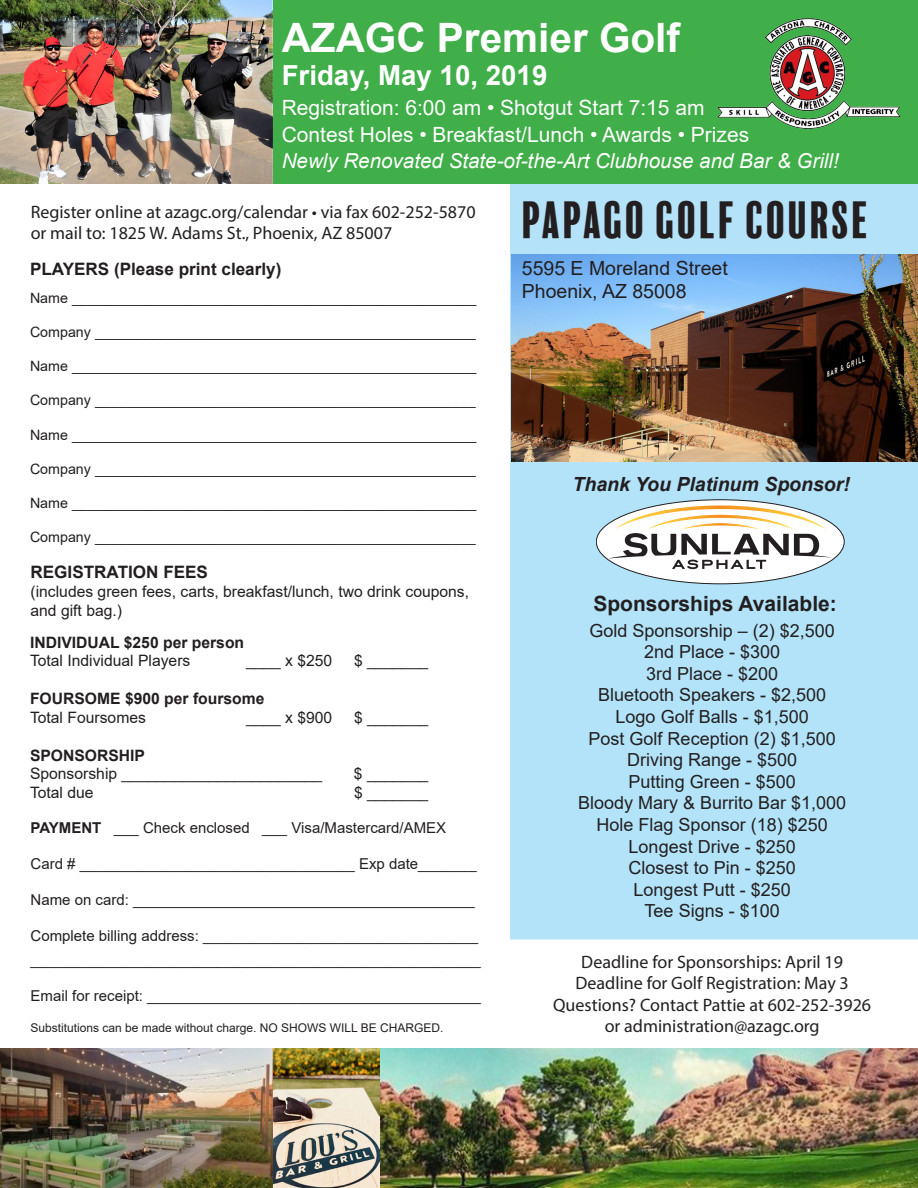
<style>
.page{position:relative;width:918px;height:1188px;background:#fff}
.page>*{position:absolute;margin:0;border:0;box-sizing:border-box;transform-origin:0 0}
.t1{font:48px "Balboa Plus Fill";color:#231f20}
.t2{font:700 40.5px "Arial";color:#fff}
.t3{font:700 27.75px "Arial";color:#fff}
.t4{font:21px "Arial";color:#fff}
.t5{font:700 21px "Arial";color:#231f20}
.t6{font:italic 20.55px "Arial";color:#fff}
.t7{font:19.5px "Arial";color:#231f20}
.t8{font:italic 700 19.5px "Arial";color:#231f20}
.t9{font:18px "Arial";color:#231f20}
.t10{font:18px "Myriad Pro";color:#231f20}
.t11{font:700 17.1px "Arial";color:#231f20}
.t12{font:15.75px/18.9px "Arial";color:#231f20}
.t13{font:700 15.75px "Arial";color:#231f20}
.t14{font:15px "Arial";color:#231f20}
.t15{font:14.25px "Arial";color:#231f20}
.t16{font:12px "Arial";color:#231f20}
.s1{font-weight:700}
</style>
<div class="page">
<div style="left:510px;top:461px;width:408px;height:479px;background:#b3e3f9"></div>
<div style="left:510px;top:183px;width:408px;height:278px;background:#b4e2f9"></div>
<img style="left:280px;top:1048px;width:638px;height:140px">
<div style="left:1px;top:0;width:917px;height:183px;background:#40ae49"></div>
<img style="left:0;top:0;width:273px;height:183px">
<div style="left:597px;top:500px;width:247px;height:84px;background:#fff;border-radius:50%"></div>
<img style="left:615px;top:505px;width:211px;height:25px">
<img style="left:647px;top:515px;width:146px;height:15px">
<img style="left:681px;top:523px;width:79px;height:7px">
<svg style="left:608px;top:533px;width:225px;height:36px"></svg>
<img style="left:511px;top:254px;width:407px;height:207px">
<img style="left:717px;top:18px;width:184px;height:111px">
<img style="left:0;top:1048px;width:280px;height:140px">
<img style="left:273px;top:1049px;width:106px;height:139px">
<p class="t2" style="left:282px;top:9px;width:400px">AZAGC Premier Golf</p>
<p class="t3" style="left:282px;top:56px;width:267px">Friday, May 10, 2019</p>
<p class="t4" style="left:282px;top:93px;width:424px">Registration: 6:00 am • Shotgut Start 7:15 am</p>
<p class="t4" style="left:282px;top:120px;width:469px">Contest Holes • Breakfast/Lunch • Awards • Prizes</p>
<p class="t6" style="left:282px;top:148px;width:559px">Newly Renovated State-of-the-Art Clubhouse and Bar &amp; Grill!</p>
<p class="t10" style="left:31px;top:200px;width:447px">Register online at azagc.org/calendar • via fax 602-252-5870</p>
<p class="t10" style="left:31px;top:222px;width:363px">or mail to: 1825 W. Adams St., Phoenix, AZ 85007</p>
<p class="t11" style="left:30px;top:257px;width:253px">PLAYERS (Please print clearly)</p>
<p class="t15" style="left:30px;top:288px;width:448px">Name ___________________________________________________</p>
<p class="t15" style="left:30px;top:322px;width:447px">Company ________________________________________________</p>
<p class="t15" style="left:30px;top:356px;width:448px">Name ___________________________________________________</p>
<p class="t15" style="left:30px;top:391px;width:447px">Company ________________________________________________</p>
<p class="t15" style="left:30px;top:425px;width:448px">Name ___________________________________________________</p>
<p class="t15" style="left:30px;top:459px;width:447px">Company ________________________________________________</p>
<p class="t15" style="left:30px;top:493px;width:448px">Name ___________________________________________________</p>
<p class="t15" style="left:30px;top:528px;width:447px">Company ________________________________________________</p>
<p class="t11" style="left:31px;top:560px;width:179px">REGISTRATION FEES</p>
<p class="t12" style="left:31px;top:582px;width:440px">(includes green fees, carts, breakfast/lunch, two drink coupons, and gift bag.)</p>
<p class="t13" style="left:30px;top:631px;width:216px">INDIVIDUAL $250 per person</p>
<p class="t12" style="left:30px;top:651px;width:162px">Total Individual Players</p>
<p class="t12" style="left:246px;top:651px;width:88px">____ x $250</p>
<p class="t12" style="left:354px;top:651px;width:76px">$ _______</p>
<p class="t13" style="left:30px;top:687px;width:236px">FOURSOME $900 per foursome</p>
<p class="t12" style="left:30px;top:708px;width:117px">Total Foursomes</p>
<p class="t12" style="left:246px;top:708px;width:88px">____ x $900</p>
<p class="t12" style="left:354px;top:708px;width:76px">$ _______</p>
<p class="t13" style="left:30px;top:744px;width:117px">SPONSORSHIP</p>
<p class="t12" style="left:30px;top:764px;width:294px">Sponsorship _______________________</p>
<p class="t12" style="left:354px;top:764px;width:76px">$ _______</p>
<p class="t12" style="left:30px;top:783px;width:65px">Total due</p>
<p class="t12" style="left:354px;top:783px;width:76px">$ _______</p>
<p class="t14" style="left:31px;top:817px;width:417px"><span class="s1">PAYMENT</span> ___ Check enclosed ___ Visa/Mastercard/AMEX</p>
<p class="t14" style="left:31px;top:853px;width:448px">Card # _________________________________ Exp date_______</p>
<p class="t14" style="left:31px;top:889px;width:446px">Name on card: _________________________________________</p>
<p class="t14" style="left:31px;top:925px;width:449px">Complete billing address: _________________________________</p>
<p class="t14" style="left:31px;top:949px;width:452px">______________________________________________________</p>
<p class="t14" style="left:31px;top:985px;width:452px">Email for receipt: ________________________________________</p>
<p class="t16" style="left:31px;top:1020px;width:415px">Substitutions can be made without charge. NO SHOWS WILL BE CHARGED.</p>
<p class="t1" style="left:522px;top:194px;width:350px">PAPAGO GOLF COURSE</p>
<p class="t7" style="left:522px;top:255px;width:207px">5595 E Moreland Street</p>
<p class="t7" style="left:522px;top:278px;width:166px">Phoenix, AZ 85008</p>
<p class="t8" style="left:573px;top:472px;width:279px">Thank You Platinum Sponsor!</p>
<p class="t5" style="left:593px;top:589px;width:245px">Sponsorships Available:</p>
<p class="t9" style="left:590px;top:618px;width:247px">Gold Sponsorship – (2) $2,500</p>
<p class="t9" style="left:644px;top:639px;width:138px">2nd Place - $300</p>
<p class="t9" style="left:646px;top:661px;width:134px">3rd Place - $200</p>
<p class="t9" style="left:598px;top:683px;width:230px">Bluetooth Speakers - $2,500</p>
<p class="t9" style="left:616px;top:704px;width:195px">Logo Golf Balls - $1,500</p>
<p class="t9" style="left:589px;top:726px;width:249px">Post Golf Reception (2) $1,500</p>
<p class="t9" style="left:627px;top:747px;width:172px">Driving Range - $500</p>
<p class="t9" style="left:629px;top:769px;width:169px">Putting Green - $500</p>
<p class="t9" style="left:578px;top:791px;width:270px">Bloody Mary &amp; Burrito Bar $1,000</p>
<p class="t9" style="left:597px;top:812px;width:233px">Hole Flag Sponsor (18) $250</p>
<p class="t9" style="left:629px;top:834px;width:169px">Longest Drive - $250</p>
<p class="t9" style="left:629px;top:855px;width:169px">Closest to Pin - $250</p>
<p class="t9" style="left:634px;top:877px;width:159px">Longest Putt - $250</p>
<p class="t9" style="left:645px;top:899px;width:137px">Tee Signs - $100</p>
<p class="t10" style="left:581px;top:950px;width:263px">Deadline for Sponsorships: April 19</p>
<p class="t10" style="left:576px;top:972px;width:275px">Deadline for Golf Registration: May 3</p>
<p class="t10" style="left:553px;top:994px;width:320px">Questions? Contact Pattie at 602-252-3926</p>
<p class="t10" style="left:605px;top:1015px;width:217px">or administration@azagc.org</p>
</div>
